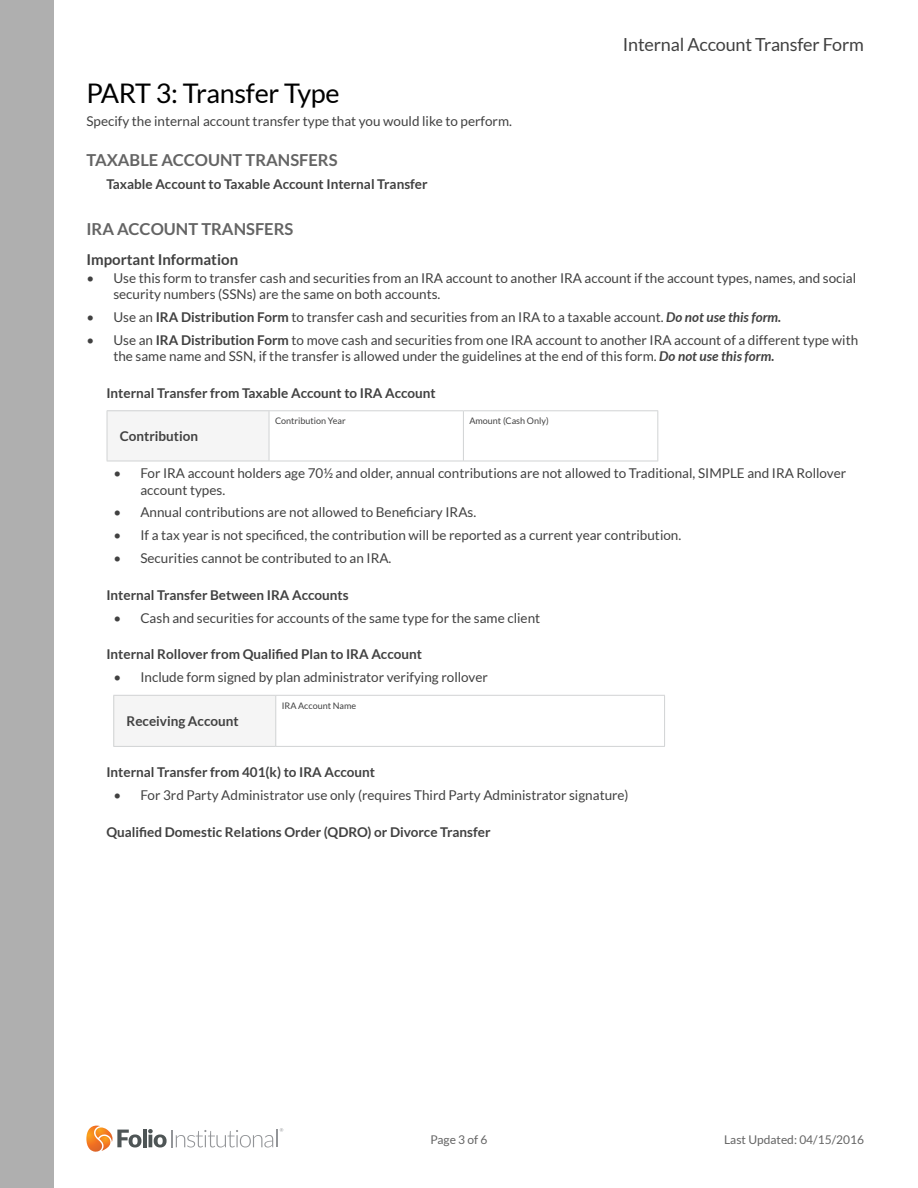
<style>
.page{position:relative;width:918px;height:1188px;background:#fff}
.page>*{position:absolute;margin:0;border:0;box-sizing:border-box;transform-origin:0 0}
.t1{font:27px "Lato";letter-spacing:-.01em;color:#000}
.t2{font:18px "Lato";letter-spacing:-.01em;color:#414141}
.t3{font:700 16.5px "Lato";color:#646464}
.t4{font:700 15px "Lato";color:#414141}
.t5{font:13.5px/16.2px "Lato";color:#414141}
.t6{font:700 13.5px "Lato";color:#414141}
.t7{font:12px "Lato";color:#646464}
.t8{font:9px "Lato";color:#414141}
.s1{font-weight:700}
.s2{font-weight:700;font-style:italic}
</style>
<div class="page">
<div style="left:0;top:0;width:53px;height:1188px;background:#afafaf"></div>
<svg style="left:86px;top:1126px;width:55px;height:26px"></svg>
<hr style="left:143px;top:1129px;width:4px;height:18px;background:#4e5556">
<svg style="left:148px;top:1128px;width:135px;height:19px"></svg>
<div style="left:107px;top:411px;width:162px;height:50px;background:#f5f5f5"></div>
<svg style="left:270px;top:411px;width:387px;height:50px"></svg>
<hr style="left:107px;top:410px;width:162px;height:1px;background:#d1d3d4">
<hr style="left:107px;top:411px;width:1px;height:50px;background:#d1d3d4">
<hr style="left:269px;top:410px;width:194px;height:1px;background:#d1d3d4">
<hr style="left:269px;top:411px;width:1px;height:50px;background:#d1d3d4">
<hr style="left:463px;top:410px;width:195px;height:1px;background:#d1d3d4">
<hr style="left:463px;top:411px;width:1px;height:50px;background:#d1d3d4">
<hr style="left:657px;top:411px;width:1px;height:50px;background:#d1d3d4">
<hr style="left:107px;top:461px;width:162px;height:1px;background:#d1d3d4">
<hr style="left:269px;top:461px;width:194px;height:1px;background:#d1d3d4">
<hr style="left:463px;top:461px;width:195px;height:1px;background:#d1d3d4">
<div style="left:114px;top:695px;width:162px;height:51px;background:#f5f5f5"></div>
<hr style="left:113px;top:695px;width:163px;height:1px;background:#d1d3d4">
<hr style="left:113px;top:696px;width:1px;height:50px;background:#d1d3d4">
<hr style="left:276px;top:695px;width:389px;height:1px;background:#d1d3d4">
<hr style="left:275px;top:696px;width:1px;height:50px;background:#d1d3d4">
<hr style="left:664px;top:696px;width:1px;height:50px;background:#d1d3d4">
<hr style="left:113px;top:746px;width:163px;height:1px;background:#d1d3d4">
<hr style="left:276px;top:746px;width:389px;height:1px;background:#d1d3d4">
<h2 class="t2" style="left:623px;top:34px;width:243px">Internal Account Transfer Form</h2>
<h1 class="t1" style="left:86px;top:78px;width:255px">PART 3: Transfer Type</h1>
<p class="t5" style="left:86px;top:113px;width:427px">Specify the internal account transfer type that you would like to perform.</p>
<p class="t3" style="left:86px;top:150px;width:253px">TAXABLE ACCOUNT TRANSFERS</p>
<p class="t6" style="left:106px;top:176px;width:323px">Taxable Account to Taxable Account Internal Transfer</p>
<p class="t3" style="left:86px;top:220px;width:208px">IRA ACCOUNT TRANSFERS</p>
<p class="t4" style="left:86px;top:250px;width:153px">Important Information</p>
<p class="t5" style="left:113px;top:270px;width:744px;text-indent:-27px">• Use this form to transfer cash and securities from an IRA account to another IRA account if the account types, names, and social security numbers (SSNs) are the same on both accounts.</p>
<p class="t5" style="left:86px;top:309px;width:696px">• Use an <span class="s1">IRA Distribution Form</span> to transfer cash and securities from an IRA to a taxable account. <span class="s2">Do not use this form.</span></p>
<p class="t5" style="left:113px;top:332px;width:746px;text-indent:-27px">• Use an <span class="s1">IRA Distribution Form</span> to move cash and securities from one IRA account to another IRA account of a different type with the same name and SSN, if the transfer is allowed under the guidelines at the end of this form. <span class="s2">Do not use this form.</span></p>
<p class="t6" style="left:106px;top:385px;width:331px">Internal Transfer from Taxable Account to IRA Account</p>
<p class="t6" style="left:120px;top:429px;width:80px">Contribution</p>
<p class="t8" style="left:275px;top:416px;width:72px">Contribution Year</p>
<p class="t8" style="left:469px;top:416px;width:81px">Amount (Cash Only)</p>
<p class="t5" style="left:140px;top:465px;width:707px;text-indent:-27px">• For IRA account holders age 70½ and older, annual contributions are not allowed to Traditional, SIMPLE and IRA Rollover account types.</p>
<p class="t5" style="left:113px;top:504px;width:364px">• Annual contributions are not allowed to Beneficiary IRAs.</p>
<p class="t5" style="left:113px;top:527px;width:569px">• If a tax year is not specificed, the contribution will be reported as a current year contribution.</p>
<p class="t5" style="left:113px;top:550px;width:280px">• Securities cannot be contributed to an IRA.</p>
<p class="t6" style="left:106px;top:587px;width:244px">Internal Transfer Between IRA Accounts</p>
<p class="t5" style="left:113px;top:610px;width:428px">• Cash and securities for accounts of the same type for the same client</p>
<p class="t6" style="left:106px;top:647px;width:317px">Internal Rollover from Qualified Plan to IRA Account</p>
<p class="t5" style="left:113px;top:669px;width:376px">• Include form signed by plan administrator verifying rollover</p>
<p class="t6" style="left:127px;top:714px;width:114px">Receiving Account</p>
<p class="t8" style="left:282px;top:700px;width:76px">IRA Account Name</p>
<p class="t6" style="left:106px;top:765px;width:270px">Internal Transfer from 401(k) to IRA Account</p>
<p class="t5" style="left:113px;top:787px;width:517px">• For 3rd Party Administrator use only (requires Third Party Administrator signature)</p>
<p class="t6" style="left:106px;top:824px;width:386px">Qualified Domestic Relations Order (QDRO) or Divorce Transfer</p>
<p class="t7" style="left:430px;top:1133px;width:59px">Page 3 of 6</p>
<p class="t7" style="left:724px;top:1133px;width:141px">Last Updated: 04/15/2016</p>
</div>
